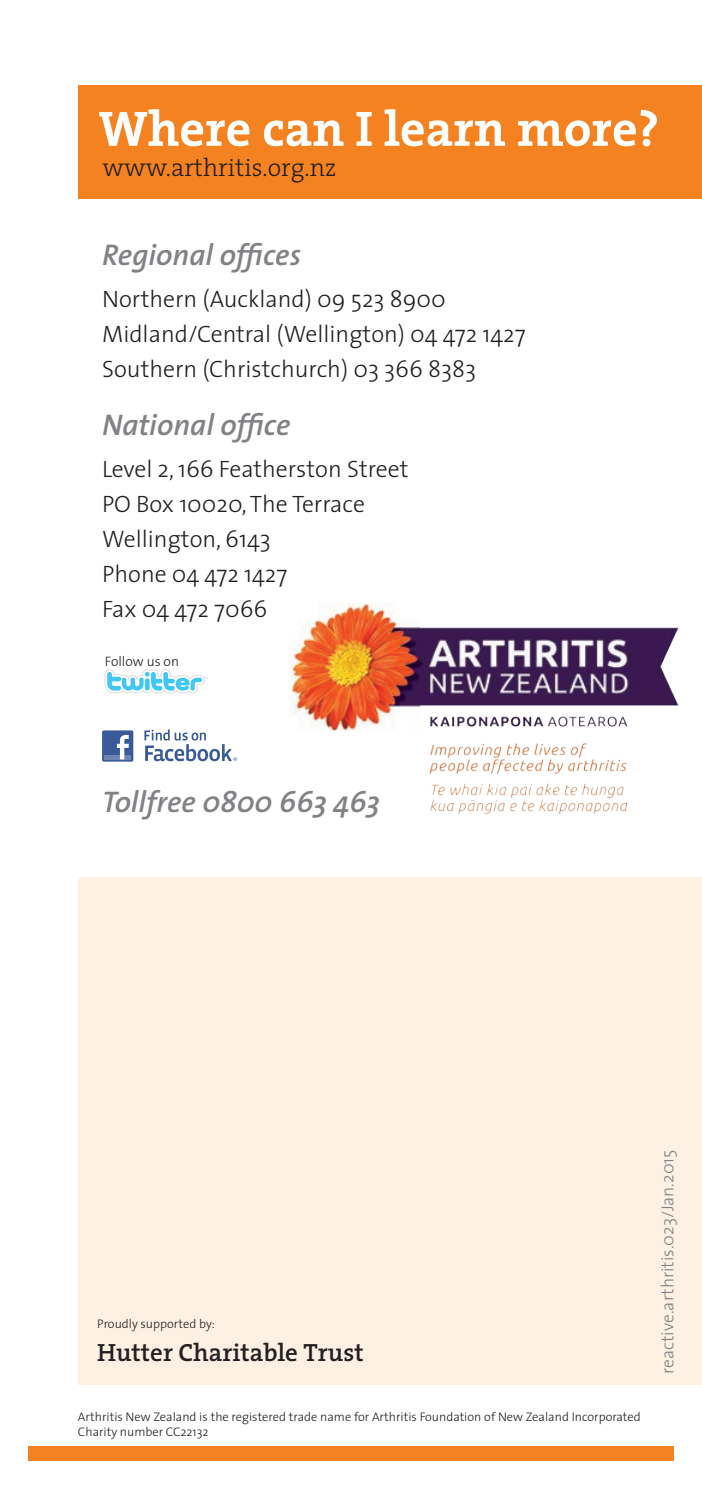
<style>
.page{position:relative;width:702px;height:1489px;background:#fff}
.page>*{position:absolute;margin:0;border:0;box-sizing:border-box;transform-origin:0 0}
.cover_heading{font:700 50px "The Serif";color:#fff}
.Head_3{font:italic 600 30px "The Sans";color:#808285}
.t1{font:600 25px "The Serif";color:#231f20}
.cover_URL{font:300 25px "The Serif";color:#231f20}
.body_copy{font:300 23.75px "The Sans";color:#231f20}
.body_copy-2{font:300 17.5px "The Sans";color:#808285}
.body_copy-3{font:300 13.75px "The Sans";color:#231f20}
.body_copy-4{font:300 12.5px/15px "The Sans";color:#231f20}
</style>
<div class="page">
<div style="left:28px;top:1446px;width:645px;height:14px;background:#f58220"></div>
<div style="left:78px;top:877px;width:624px;height:507px;background:#fef0e2"></div>
<img style="left:290px;top:603px;width:389px;height:211px">
<div style="left:78px;top:85px;width:624px;height:113px;background:#f58220"></div>
<div style="left:102px;top:730px;width:31px;height:31px;background:#395a99;border-radius:2px"></div>
<hr style="left:104px;top:755px;width:27px;height:4px;background:#6e85b2">
<svg style="left:117px;top:735px;width:12px;height:24px"></svg>
<svg style="left:144px;top:729px;width:93px;height:32px"></svg>
<svg style="left:105px;top:669px;width:103px;height:24px"></svg>
<p class="cover_heading" style="left:99px;top:87px;width:562px">Where can I learn more?</p>
<p class="cover_URL" style="left:102px;top:147px;width:235px">www.arthritis.org.nz</p>
<p class="Head_3" style="left:102px;top:230px;width:200px">Regional offices</p>
<p class="body_copy" style="left:102px;top:279px;width:345px">Northern (Auckland) 09 523 8900</p>
<p class="body_copy" style="left:102px;top:314px;width:425px">Midland/Central (Wellington) 04 472 1427</p>
<p class="body_copy" style="left:102px;top:349px;width:375px">Southern (Christchurch) 03 366 8383</p>
<p class="Head_3" style="left:102px;top:399px;width:190px">National office</p>
<p class="body_copy" style="left:102px;top:449px;width:308px">Level 2, 166 Featherston Street</p>
<p class="body_copy" style="left:102px;top:484px;width:264px">PO Box 10020, The Terrace</p>
<p class="body_copy" style="left:102px;top:519px;width:170px">Wellington, 6143</p>
<p class="body_copy" style="left:102px;top:554px;width:187px">Phone 04 472 1427</p>
<p class="body_copy" style="left:102px;top:589px;width:167px">Fax 04 472 7066</p>
<p class="body_copy-3" style="left:105px;top:650px;width:76px">Follow us on</p>
<p class="Head_3" style="left:102px;top:776px;width:279px">Tollfree 0800 663 463</p>
<p class="body_copy-4" style="left:97px;top:1315px;width:119px">Proudly supported by:</p>
<p class="t1" style="left:97px;top:1331px;width:268px">Hutter Charitable Trust</p>
<p class="body_copy-4" style="left:78px;top:1408px;width:564px">Arthritis New Zealand is the registered trade name for Arthritis Foundation of New Zealand Incorporated<br>Charity number CC22132</p>
<p class="body_copy-2" style="left:653px;top:1373px;width:226px;rotate:-90deg">reactive.arthritis.023/Jan.2015</p>
</div>
